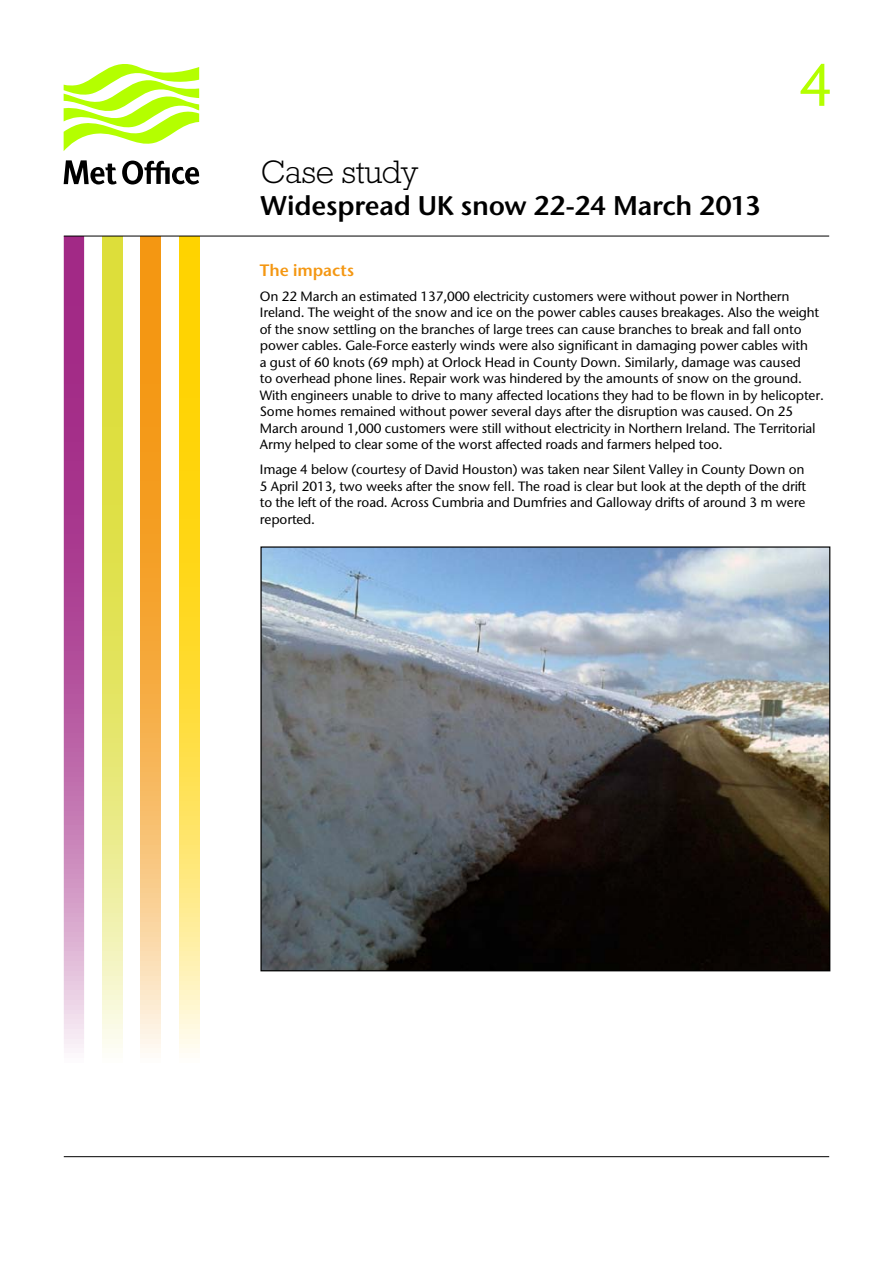
<style>
.page{position:relative;width:893px;height:1263px;background:#fff}
.page>*{position:absolute;margin:0;border:0;box-sizing:border-box;transform-origin:0 0}
.t1{font:500 60px "Stone Sans ITC";color:#b4ff00}
.t2{font:300 33px "Rockwell";letter-spacing:-.01em;color:#000}
.t3{font:27px "Stone Sans ITC Semi";letter-spacing:-.01em;color:#000}
.t4{font:16.5px "Stone Sans ITC Semi";letter-spacing:-.01em;color:#f49712}
.t5{font:500 13.5px/16.5px "Stone Sans ITC";letter-spacing:-.01em;color:#000}
</style>
<div class="page">
<svg style="left:64px;top:237px;width:20px;height:816px;background:#ba61a5"></svg>
<svg style="left:102px;top:237px;width:21px;height:811px;background:#e5e66d"></svg>
<svg style="left:141px;top:237px;width:20px;height:816px;background:#f6b250"></svg>
<svg style="left:179px;top:237px;width:20px;height:816px;background:#ffde43"></svg>
<svg style="left:64px;top:160px;width:136px;height:24px"></svg>
<svg style="left:64px;top:64px;width:135px;height:87px"></svg>
<hr style="left:64px;top:236px;width:765px;height:1px;background:#000">
<hr style="left:64px;top:1156px;width:765px;height:1px;background:#000">
<img style="left:262px;top:548px;width:566px;height:421px">
<h2 class="t2" style="left:260px;top:153px;width:159px">Case study</h2>
<h3 class="t3" style="left:260px;top:189px;width:502px">Widespread UK snow 22-24 March 2013</h3>
<h1 class="t1" style="left:799px;top:48px;width:36px">4</h1>
<p class="t4" style="left:260px;top:260px;width:96px">The impacts</p>
<p class="t5" style="left:260px;top:288px;width:565px">On 22 March an estimated 137,000 electricity customers were without power in Northern Ireland. The weight of the snow and ice on the power cables causes breakages. Also the weight of the snow settling on the branches of large trees can cause branches to break and fall onto power cables. Gale-Force easterly winds were also significant in damaging power cables with<br>a gust of 60 knots (69 mph) at Orlock Head in County Down. Similarly, damage was caused<br>to overhead phone lines. Repair work was hindered by the amounts of snow on the ground.<br>With engineers unable to drive to many affected locations they had to be flown in by helicopter.<br>Some homes remained without power several days after the disruption was caused. On 25<br>March around 1,000 customers were still without electricity in Northern Ireland. The Territorial Army helped to clear some of the worst affected roads and farmers helped too.</p>
<p class="t5" style="left:260px;top:461px;width:548px;text-align:justify">Image 4 below (courtesy of David Houston) was taken near Silent Valley in County Down on 5 April 2013, two weeks after the snow fell. The road is clear but look at the depth of the drift to the left of the road. Across Cumbria and Dumfries and Galloway drifts of around 3 m were reported.</p>
</div>
